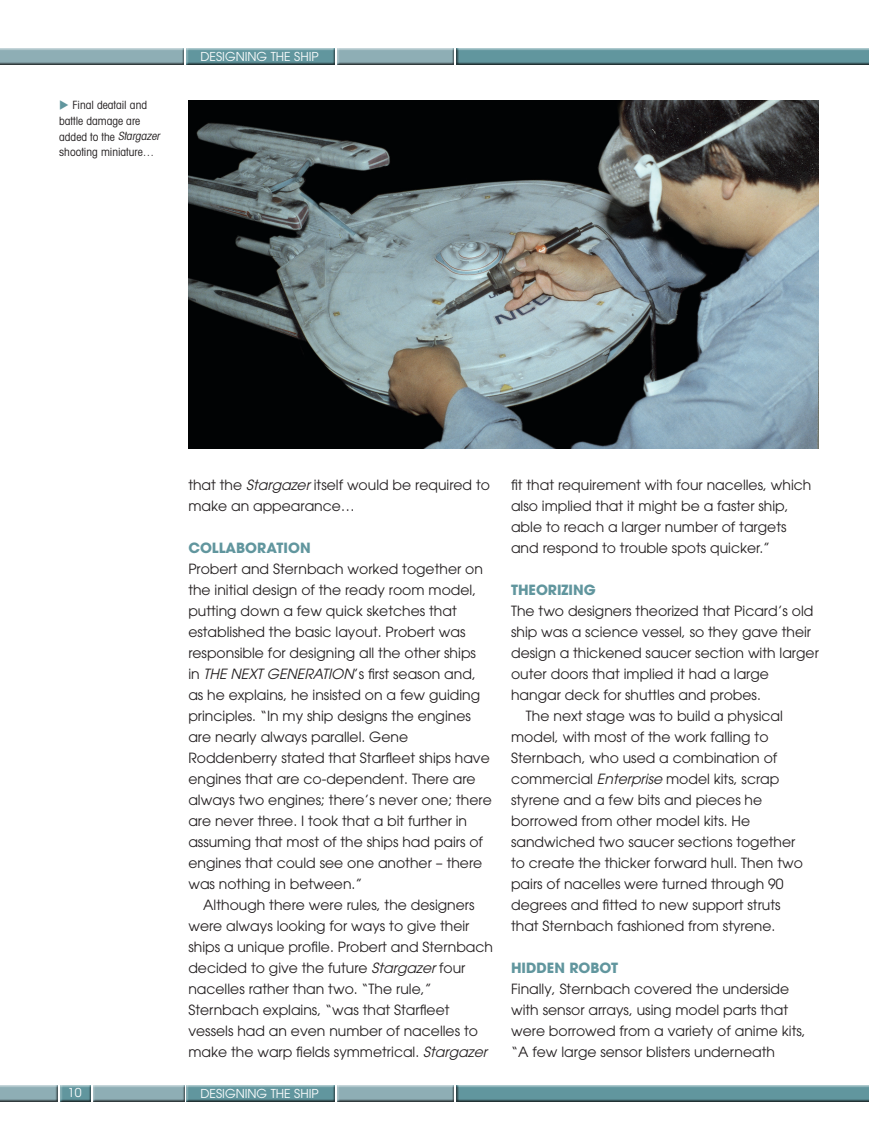
<style>
.page{position:relative;width:869px;height:1126px;background:#fff}
.page>*{position:absolute;margin:0;border:0;box-sizing:border-box;transform-origin:0 0}
.t1{font:14px/21px "Avant Garde LT";color:#231f20}
.t2{font:700 14px "Avant Garde LT";color:#61969e}
.t3{font:12.25px "Avant Garde";color:#fff}
.t4{font:12.25px "Avant Garde LT";color:#fff}
.t5{font:condensed 11.38px/15.8px "Avant Garde LT";color:#231f20}
.s1{color:#61969e}
.s2{font-style:italic}
</style>
<div class="page">
<div style="left:335px;top:47px;width:120px;height:19px;background:#231f20;opacity:.75"></div>
<div style="left:335px;top:1084px;width:120px;height:19px;background:#231f20;opacity:.75"></div>
<div style="left:184px;top:47px;width:152px;height:19px;background:#231f20;opacity:.75"></div>
<div style="left:184px;top:1084px;width:152px;height:19px;background:#231f20;opacity:.75"></div>
<div style="left:0;top:47px;width:184px;height:19px;background:#231f20;opacity:.75"></div>
<div style="left:58px;top:1084px;width:33px;height:19px;background:#231f20;opacity:.75"></div>
<div style="left:90px;top:1082px;width:96px;height:21px;background:#fff"></div>
<div style="left:91px;top:1084px;width:95px;height:19px;background:#231f20;opacity:.75"></div>
<div style="left:0;top:1084px;width:58px;height:19px;background:#231f20;opacity:.75"></div>
<div style="left:455px;top:47px;width:413px;height:19px;background:#231f20;opacity:.75"></div>
<div style="left:455px;top:1084px;width:413px;height:19px;background:#231f20;opacity:.75"></div>
<img style="left:188px;top:100px;width:630px;height:348px">
<p class="t5" style="left:59px;top:97px;width:104px"><span class="s1">◆</span> Final deatail and battle damage are<br>a d d e d to th e <span class="s2">Stargazer </span>shooting miniature…</p>
<p class="t3" style="left:200px;top:49px;width:120px">DESIGNING THE SHIP</p>
<p class="t4" style="left:68px;top:1086px;width:15px">10</p>
<p class="t1" style="left:188px;top:475px;width:303px">that the <span class="s2">Stargazer</span> itself would be required to make an appearance…</p>
<p class="t2" style="left:188px;top:539px;width:124px">COLLABORATION</p>
<p class="t1" style="left:188px;top:559px;width:305px">Probert and Sternbach worked together on the initial design of the ready room model, putting down a few quick sketches that established the basic layout. Probert was responsible for designing all the other ships<br>in <span class="s2">THE NEXT GENERATION</span>’s first season and, as he explains, he insisted on a few guiding principles. “In my ship designs the engines are nearly always parallel. Gene Roddenberry stated that Starfleet ships have engines that are co-dependent. There are always two engines; there’s never one; there are never three. I took that a bit further in assuming that most of the ships had pairs of engines that could see one another – there was nothing in between.”</p>
<p class="t1" style="left:188px;top:895px;width:306px;text-indent:15px">Although there were rules, the designers were always looking for ways to give their ships a unique profile. Probert and Sternbach decided to give the future <span class="s2">Stargazer</span> four nacelles rather than two. “The rule,” Sternbach explains, “was that Starfleet vessels had an even number of nacelles to make the warp fields symmetrical. <span class="s2">Stargazer</span></p>
<p class="t3" style="left:200px;top:1086px;width:120px">DESIGNING THE SHIP</p>
<p class="t1" style="left:511px;top:475px;width:302px">fit that requirement with four nacelles, which also implied that it might be a faster ship, able to reach a larger number of targets and respond to trouble spots quicker.”</p>
<p class="t2" style="left:511px;top:581px;width:86px">THEORIZING</p>
<p class="t1" style="left:511px;top:601px;width:304px">The two designers theorized that Picard’s old</p>
<p class="t1" style="left:511px;top:622px;width:301px">ship was a science vessel, so they gave their</p>
<p class="t1" style="left:511px;top:643px;width:309px">design a thickened saucer section with larger</p>
<p class="t1" style="left:511px;top:664px;width:259px">outer doors that implied it had a large</p>
<p class="t1" style="left:511px;top:685px;width:251px">hangar deck for shuttles and probes.</p>
<p class="t1" style="left:526px;top:706px;width:258px">The next stage was to build a physical</p>
<p class="t1" style="left:511px;top:727px;width:259px">model, with most of the work falling to</p>
<p class="t1" style="left:511px;top:748px;width:268px">Sternbach, who used a combination of</p>
<p class="t1" style="left:511px;top:769px;width:270px">commercial <span class="s2">Enterprise</span> model kits, scrap</p>
<p class="t1" style="left:511px;top:790px;width:253px">styrene and a few bits and pieces he</p>
<p class="t1" style="left:511px;top:811px;width:240px">borrowed from other model kits. He</p>
<p class="t1" style="left:511px;top:832px;width:286px">sandwiched two saucer sections together</p>
<p class="t1" style="left:511px;top:853px;width:293px">to create the thicker forward hull. Then two</p>
<p class="t1" style="left:511px;top:874px;width:274px">pairs of nacelles were turned through 90</p>
<p class="t1" style="left:511px;top:895px;width:271px">degrees and fitted to new support struts</p>
<p class="t1" style="left:511px;top:916px;width:266px">that Sternbach fashioned from styrene.</p>
<p class="t2" style="left:511px;top:959px;width:109px">HIDDEN ROBOT</p>
<p class="t1" style="left:511px;top:979px;width:296px">Finally, Sternbach covered the underside with sensor arrays, using model parts that were borrowed from a variety of anime kits, “A few large sensor blisters underneath</p>
</div>
